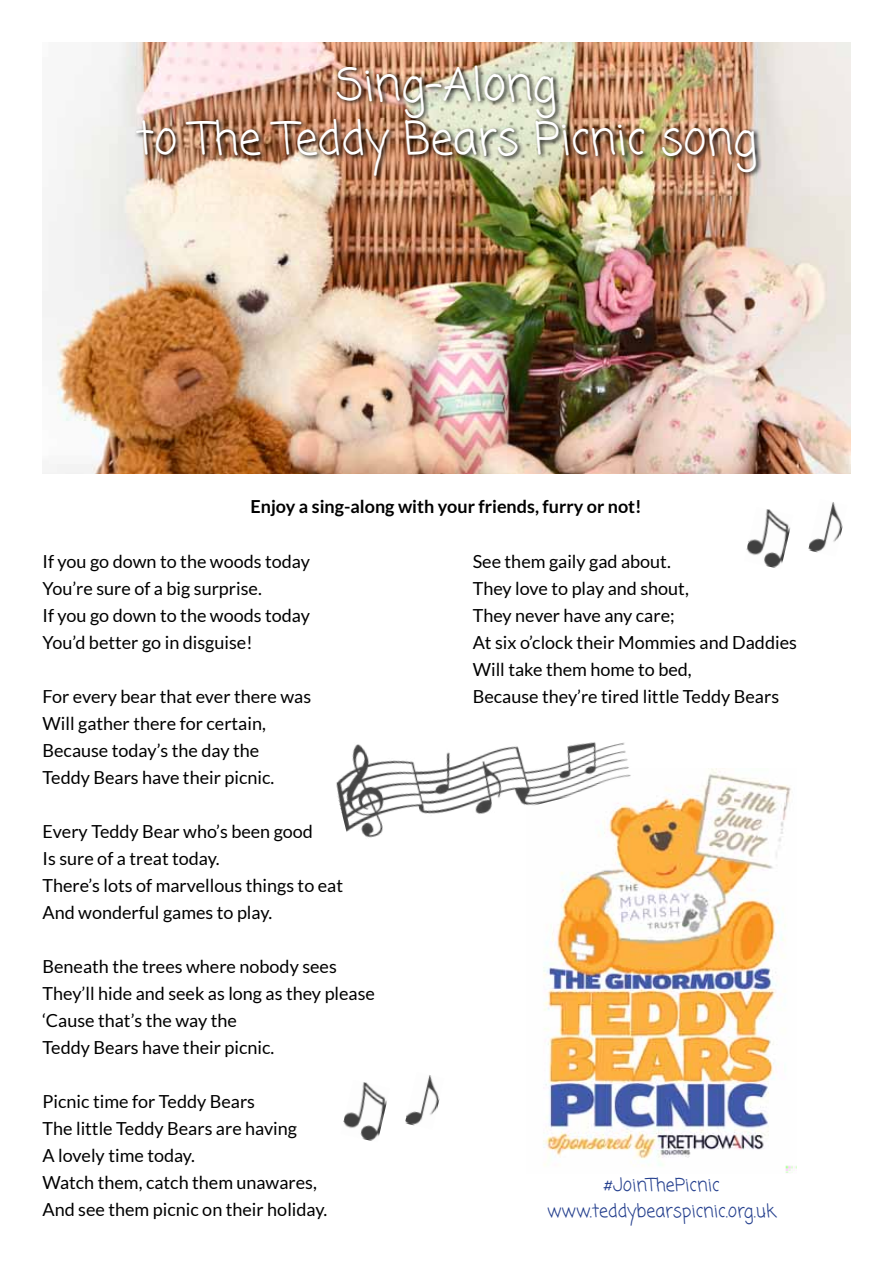
<style>
.page{position:relative;width:893px;height:1263px;background:#fff}
.page>*{position:absolute;margin:0;border:0;box-sizing:border-box;transform-origin:0 0}
.t1{font:45px/54px "Coming Soon";color:#fff;text-align:center}
.t2{font:18px/27px "Lato";color:#000}
.t3{font:700 18px "Lato";color:#000}
.t4{font:18px/25.5px "Coming Soon";color:#25408e;text-align:center}
</style>
<div class="page">
<img style="left:43px;top:43px;width:807px;height:430px">
<img style="left:134px;top:63px;width:628px;height:118px">
<img style="left:543px;top:769px;width:253px;height:404px">
<img style="left:343px;top:1082px;width:44px;height:59px">
<img style="left:405px;top:1075px;width:35px;height:51px">
<img style="left:336px;top:742px;width:304px;height:109px">
<img style="left:746px;top:509px;width:45px;height:59px">
<img style="left:808px;top:502px;width:35px;height:51px">
<h1 class="t1" style="left:136px;top:66px;width:623px">Sing-Along<br>to The Teddy Bears Picnic song</h1>
<p class="t3" style="left:251px;top:500px;width:393px">Enjoy a sing-along with your friends, furry or not!</p>
<p class="t2" style="left:43px;top:550px;width:269px">If you go down to the woods today<br>You’re sure of a big surprise.<br>If you go down to the woods today<br>You’d better go in disguise!</p>
<p class="t2" style="left:43px;top:685px;width:270px">For every bear that ever there was<br>Will gather there for certain,<br>Because today’s the day the<br>Teddy Bears have their picnic.</p>
<p class="t2" style="left:43px;top:820px;width:302px">Every Teddy Bear who’s been good<br>Is sure of a treat today.<br>There’s lots of marvellous things to eat<br>And wonderful games to play.</p>
<p class="t2" style="left:43px;top:955px;width:334px">Beneath the trees where nobody sees They’ll hide and seek as long as they please ‘Cause that’s the way the<br>Teddy Bears have their picnic.</p>
<p class="t2" style="left:43px;top:1090px;width:286px">Picnic time for Teddy Bears<br>The little Teddy Bears are having<br>A lovely time today.<br>Watch them, catch them unawares,<br>And see them picnic on their holiday.</p>
<p class="t2" style="left:473px;top:550px;width:326px">See them gaily gad about.<br>They love to play and shout,<br>They never have any care;<br>At six o’clock their Mommies and Daddies<br>Will take them home to bed,<br>Because they’re tired little Teddy Bears</p>
<p class="t4" style="left:547px;top:1176px;width:230px">#JoinThePicnic www.teddybearspicnic.org.uk</p>
</div>
